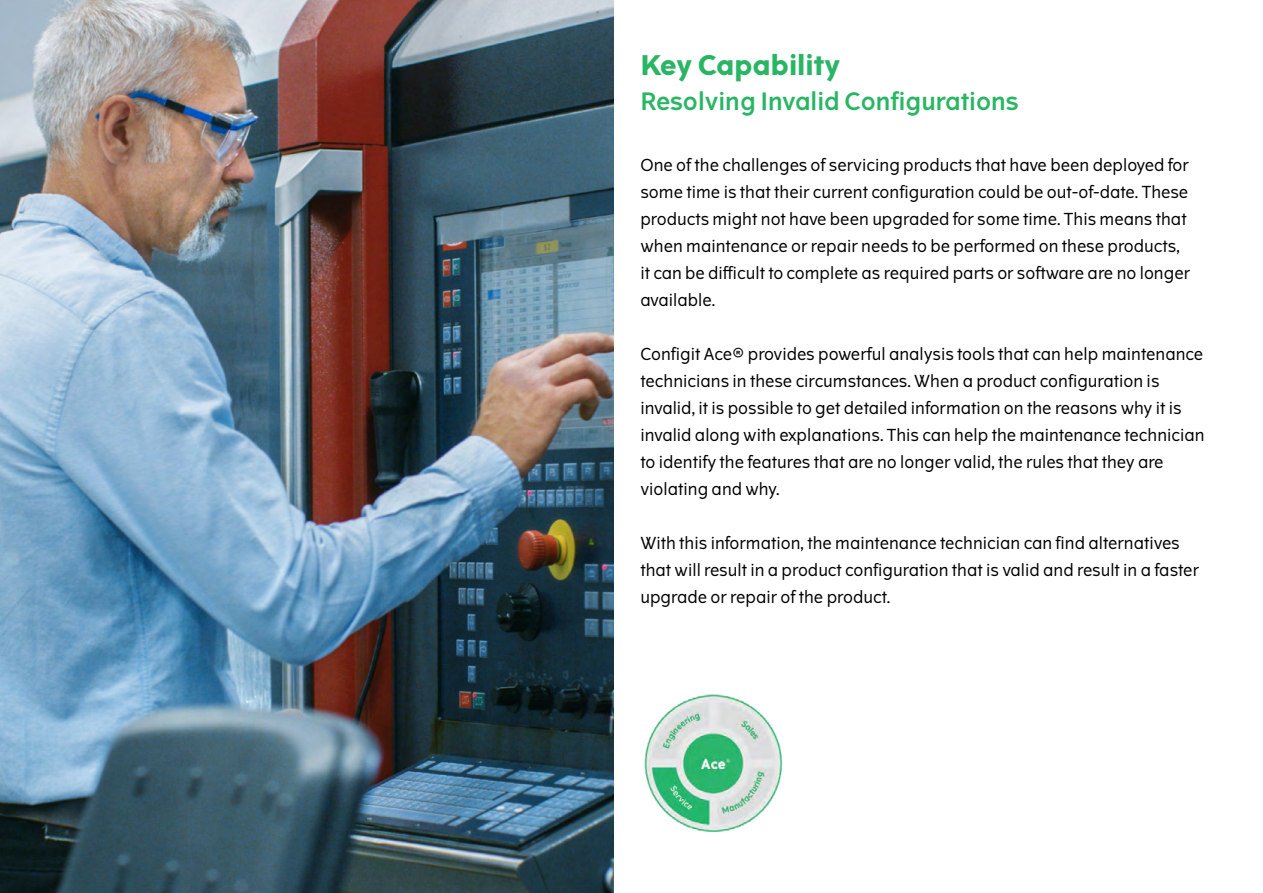
<style>
.page{position:relative;width:1263px;height:893px;background:#fff}
.page>*{position:absolute;margin:0;border:0;box-sizing:border-box;transform-origin:0 0}
.t1{font:700 27px "The Wave";color:#2ab564}
.t2{font:600 24px "The Wave";color:#2ab564}
.t3{font:16.5px/27px "The Wave";color:#000}
</style>
<div class="page">
<img style="left:0;top:0;width:614px;height:893px">
<img style="left:644px;top:694px;width:139px;height:138px">
<h1 class="t1" style="left:640px;top:48px;width:202px">Key Capability</h1>
<h2 class="t2" style="left:640px;top:86px;width:380px">Resolving Invalid Configurations</h2>
<p class="t3" style="left:640px;top:152px;width:551px">One of the challenges of servicing products that have been deployed for some time is that their current configuration could be out-of-date. These products might not have been upgraded for some time. This means that when maintenance or repair needs to be performed on these products, it can be difficult to complete as required parts or software are no longer available.</p>
<p class="t3" style="left:640px;top:341px;width:566px">Configit Ace® provides powerful analysis tools that can help maintenance technicians in these circumstances. When a product configuration is invalid, it is possible to get detailed information on the reasons why it is invalid along with explanations. This can help the maintenance technician to identify the features that are no longer valid, the rules that they are violating and why.</p>
<p class="t3" style="left:640px;top:530px;width:560px">With this information, the maintenance technician can find alternatives that will result in a product configuration that is valid and result in a faster upgrade or repair of the product.</p>
</div>
